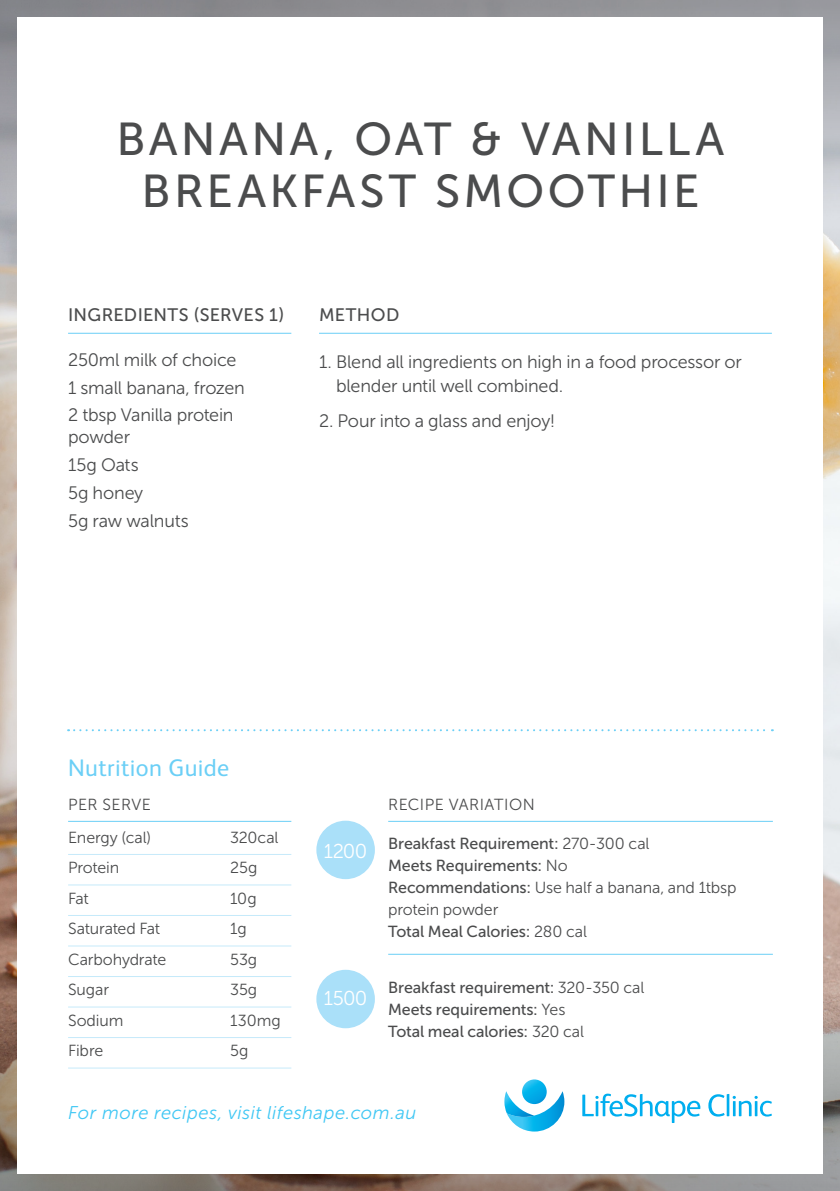
<style>
.page{position:relative;width:840px;height:1191px;background:#fff}
.page>*{position:absolute;margin:0;border:0;box-sizing:border-box;transform-origin:0 0}
.t1{font:46px/52px "Museo Sans 500";letter-spacing:.07em;color:#4b4c4d;text-align:center}
.t2{font:24px "FS Albert";letter-spacing:.015em;color:#6bcff6}
.t3{font:20px "Museo Sans 300";letter-spacing:-.03em;color:#fff}
.t4{font:italic 18.4px "Museo Sans 300";letter-spacing:.025em;color:#40c7f4}
.t5{font:18px/22px "Museo Sans 300";letter-spacing:-.015em;color:#4b4c4d}
.t6{font:18px "Museo Sans 500";letter-spacing:.02em;color:#4b4c4d}
.t7{font:16px/22px "Museo Sans 300";letter-spacing:-.005em;color:#4b4c4d}
.t8{font:16px/22px "Museo Sans 500";letter-spacing:-.005em;color:#4b4c4d}
.t9{font:16px "Museo Sans 300";letter-spacing:.03em;color:#4b4c4d}
.t10{font:16px "Museo Sans 300";letter-spacing:.025em;color:#4b4c4d}
.s1{font-family:"Museo Sans 300"}
.s2{font-family:"Museo Sans 500"}
</style>
<div class="page">
<img style="left:0;top:255px;width:839px;height:686px">
<svg style="left:0;top:941px;width:839px;height:250px;background:#8b7b72"></svg>
<svg style="left:0;top:0;width:839px;height:255px;background:#9a9b9f"></svg>
<div style="left:17px;top:17px;width:805px;height:1157px;background:#fff"></div>
<hr style="left:68px;top:333px;width:223px;height:1px;background:#6bcff6">
<hr style="left:319px;top:333px;width:452px;height:1px;background:#6bcff6">
<svg style="left:521px;top:1079px;width:25px;height:25px"></svg>
<svg style="left:504px;top:1091px;width:60px;height:40px"></svg>
<svg style="left:582px;top:1093px;width:118px;height:30px"></svg>
<svg style="left:708px;top:1094px;width:16px;height:22px"></svg>
<hr style="left:726px;top:1094px;width:3px;height:22px;background:#00aeef">
<svg style="left:732px;top:1095px;width:39px;height:21px"></svg>
<svg style="left:68px;top:729px;width:704px;height:2px"></svg>
<hr style="left:68px;top:821px;width:223px;height:1px;background:#6bcff6">
<hr style="left:68px;top:854px;width:223px;height:1px;background:#c6eafa">
<hr style="left:68px;top:884px;width:223px;height:1px;background:#c6eafa">
<hr style="left:68px;top:915px;width:223px;height:1px;background:#c6eafa">
<hr style="left:68px;top:945px;width:223px;height:1px;background:#c6eafa">
<hr style="left:68px;top:976px;width:223px;height:1px;background:#c6eafa">
<hr style="left:68px;top:1006px;width:223px;height:1px;background:#c6eafa">
<hr style="left:68px;top:1037px;width:223px;height:1px;background:#c6eafa">
<hr style="left:68px;top:1067px;width:223px;height:1px;background:#c6eafa">
<hr style="left:388px;top:821px;width:384px;height:1px;background:#6bcff6">
<div style="left:316px;top:820px;width:58px;height:59px;background:#aae0f9;border-radius:50%"></div>
<div style="left:316px;top:969px;width:58px;height:59px;background:#aae0f9;border-radius:50%"></div>
<hr style="left:388px;top:953px;width:384px;height:1px;background:#6bcff6">
<p class="t1" style="left:116px;top:113px;width:609px">BANANA, OAT &amp; VANILLA<br>BREAKFAST SMOOTHIE</p>
<p class="t6" style="left:68px;top:305px;width:218px">INGREDIENTS (SERVES 1)</p>
<p class="t5" style="left:68px;top:349px;width:170px">250ml milk of choice</p>
<p class="t5" style="left:68px;top:377px;width:178px">1 small banana, frozen</p>
<p class="t5" style="left:68px;top:404px;width:167px">2 tbsp Vanilla protein powder</p>
<p class="t5" style="left:68px;top:454px;width:72px">15g Oats</p>
<p class="t5" style="left:68px;top:482px;width:77px">5g honey</p>
<p class="t5" style="left:68px;top:509px;width:122px">5g raw walnuts</p>
<p class="t6" style="left:319px;top:305px;width:82px">METHOD</p>
<p class="t5" style="left:336px;top:350px;width:407px;line-height:24px;text-indent:-17px">1. Blend all ingredients on high in a food processor or blender until well combined.</p>
<p class="t5" style="left:319px;top:410px;width:238px">2. Pour into a glass and enjoy!</p>
<p class="t2" style="left:68px;top:754px;width:162px">Nutrition Guide</p>
<p class="t10" style="left:68px;top:795px;width:84px">PER SERVE</p>
<p class="t7" style="left:68px;top:826px;width:84px">Energy (cal)</p>
<p class="t7" style="left:230px;top:826px;width:50px">320cal</p>
<p class="t7" style="left:68px;top:857px;width:53px">Protein</p>
<p class="t7" style="left:230px;top:857px;width:29px">25g</p>
<p class="t7" style="left:68px;top:887px;width:22px">Fat</p>
<p class="t7" style="left:230px;top:887px;width:28px">10g</p>
<p class="t7" style="left:68px;top:918px;width:94px">Saturated Fat</p>
<p class="t7" style="left:230px;top:918px;width:18px">1g</p>
<p class="t7" style="left:68px;top:948px;width:100px">Carbohydrate</p>
<p class="t7" style="left:230px;top:948px;width:28px">53g</p>
<p class="t7" style="left:68px;top:979px;width:42px">Sugar</p>
<p class="t7" style="left:230px;top:979px;width:28px">35g</p>
<p class="t7" style="left:68px;top:1009px;width:57px">Sodium</p>
<p class="t7" style="left:230px;top:1009px;width:52px">130mg</p>
<p class="t7" style="left:68px;top:1040px;width:37px">Fibre</p>
<p class="t7" style="left:230px;top:1040px;width:20px">5g</p>
<p class="t3" style="left:323px;top:840px;width:45px">1200</p>
<p class="t3" style="left:323px;top:987px;width:45px">1500</p>
<p class="t9" style="left:388px;top:795px;width:148px">RECIPE VARIATION</p>
<p class="t8" style="left:388px;top:832px;width:263px">Breakfast Requirement: <span class="s1">270-300 cal</span></p>
<p class="t7" style="left:388px;top:855px;width:349px"><span class="s2">Meets Requirements:</span> No<br><span class="s2">Recommendations:</span> Use half a banana, and 1tbsp protein powder</p>
<p class="t8" style="left:388px;top:920px;width:200px">Total Meal Calories: <span class="s1">280 cal</span></p>
<p class="t8" style="left:388px;top:976px;width:257px">Breakfast requirement: <span class="s1">320-350 cal</span></p>
<p class="t8" style="left:388px;top:998px;width:197px">Meets requirements: <span class="s1">Yes<br></span>Total meal calories: <span class="s1">320 cal</span></p>
<p class="t4" style="left:68px;top:1103px;width:350px">For more recipes, visit lifeshape.com.au</p>
</div>
